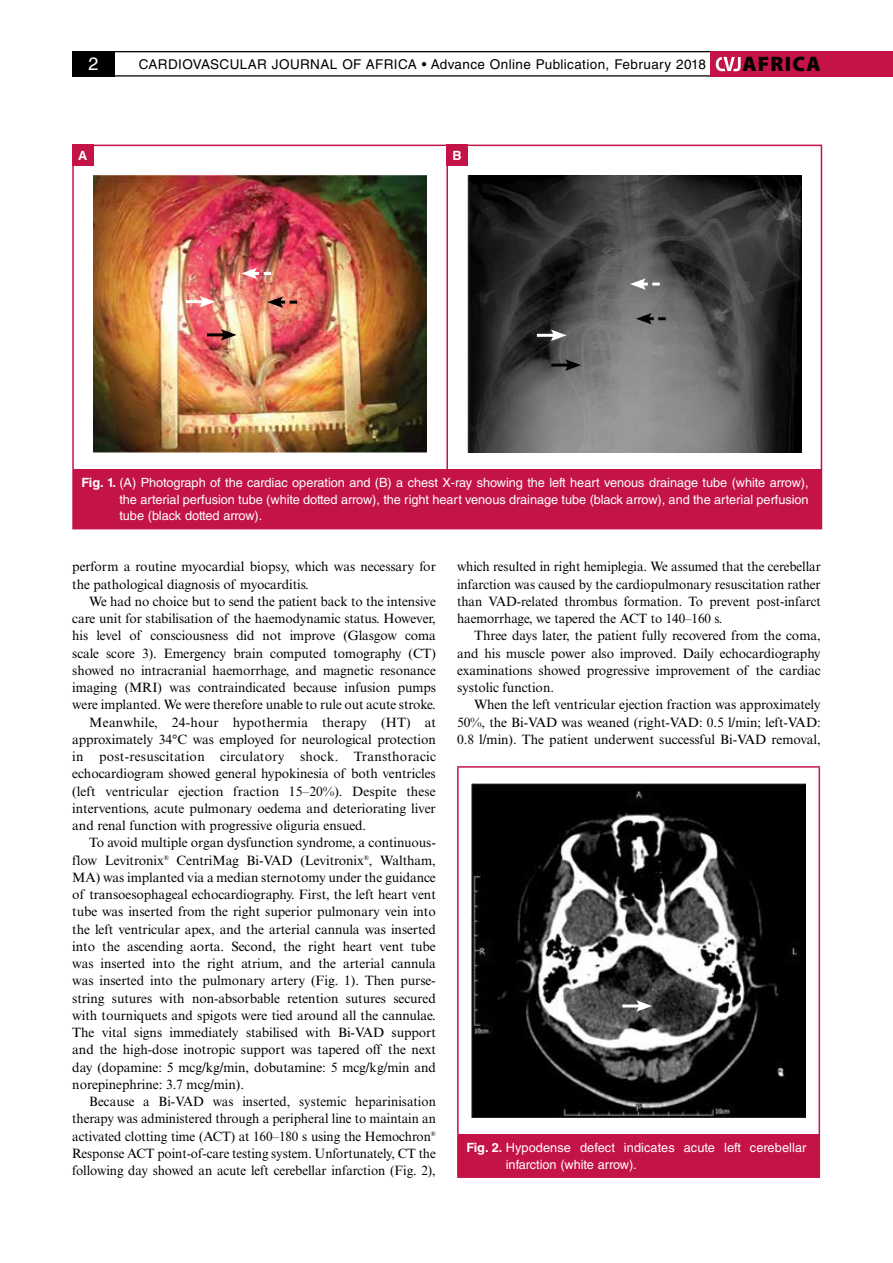
<style>
.page{position:relative;width:893px;height:1263px;background:#fff}
.page>*{position:absolute;margin:0;border:0;box-sizing:border-box;transform-origin:0 0}
.t1{font:900 21px "Myriad Pro";letter-spacing:.06em;color:#000}
.t2{font:18px "Helvetica LT Std";color:#fff}
.t3{font:13.5px/17.2px "Times New Roman MT Std";letter-spacing:-.005em;color:#000;text-align:justify}
.t4{font:13.5px "Helvetica LT Std";letter-spacing:.03em;color:#000}
.t5{font:13.5px "Times New Roman MT Std";letter-spacing:.02em;color:#000}
.t6{font:13.5px "Times New Roman MT Std";letter-spacing:.015em;color:#000}
.t7{font:12.75px/16.5px "Helvetica LT Std";letter-spacing:-.005em;color:#fff;text-align:justify}
.t8{font:700 12.75px "Helvetica LT Std";color:#fff}
.s1{font-weight:700}
</style>
<div class="page">
<div style="left:72px;top:51px;width:43px;height:26px;background:#000"></div>
<hr style="left:72px;top:51px;width:749px;height:1px;background:#000">
<hr style="left:72px;top:75px;width:749px;height:2px;background:#000">
<div style="left:711px;top:51px;width:182px;height:26px;background:#c41346"></div>
<svg style="left:716px;top:57px;width:25px;height:14px"></svg>
<div style="left:73px;top:469px;width:748px;height:60px;background:#c41346"></div>
<hr style="left:72px;top:145px;width:375px;height:1px;background:#c41346">
<hr style="left:72px;top:146px;width:2px;height:323px;background:#c41346">
<hr style="left:447px;top:145px;width:375px;height:1px;background:#c41346">
<hr style="left:446px;top:146px;width:2px;height:323px;background:#c41346">
<hr style="left:821px;top:146px;width:1px;height:323px;background:#c41346">
<hr style="left:72px;top:469px;width:2px;height:59px;background:#c41346">
<hr style="left:821px;top:469px;width:1px;height:59px;background:#c41346">
<hr style="left:72px;top:528px;width:375px;height:1px;background:#c41346">
<hr style="left:447px;top:528px;width:375px;height:1px;background:#c41346">
<img style="left:93px;top:175px;width:334px;height:277px">
<svg style="left:241px;top:268px;width:30px;height:11px"></svg>
<svg style="left:267px;top:296px;width:30px;height:12px"></svg>
<hr style="left:186px;top:300px;width:19px;height:3px;background:#fff">
<svg style="left:199px;top:296px;width:16px;height:12px"></svg>
<hr style="left:207px;top:333px;width:19px;height:3px;background:#000">
<svg style="left:221px;top:329px;width:16px;height:12px"></svg>
<img style="left:468px;top:175px;width:333px;height:277px">
<svg style="left:630px;top:278px;width:30px;height:12px"></svg>
<svg style="left:636px;top:313px;width:30px;height:12px"></svg>
<hr style="left:537px;top:334px;width:19px;height:3px;background:#fff">
<svg style="left:551px;top:329px;width:16px;height:12px"></svg>
<hr style="left:551px;top:364px;width:20px;height:3px;background:#000">
<svg style="left:565px;top:359px;width:16px;height:12px"></svg>
<div style="left:72px;top:145px;width:22px;height:21px;background:#c41346"></div>
<div style="left:446px;top:145px;width:22px;height:21px;background:#c41346"></div>
<div style="left:458px;top:1134px;width:361px;height:43px;background:#c41346"></div>
<hr style="left:457px;top:766px;width:363px;height:2px;background:#c41346">
<hr style="left:457px;top:768px;width:2px;height:366px;background:#c41346">
<hr style="left:819px;top:768px;width:1px;height:366px;background:#c41346">
<hr style="left:457px;top:1134px;width:2px;height:42px;background:#c41346">
<hr style="left:819px;top:1134px;width:1px;height:42px;background:#c41346">
<hr style="left:457px;top:1176px;width:363px;height:2px;background:#c41346">
<img style="left:472px;top:784px;width:333px;height:333px">
<hr style="left:622px;top:1004px;width:20px;height:3px;background:#fff">
<svg style="left:636px;top:1000px;width:16px;height:12px"></svg>
<h2 class="t2" style="left:89px;top:53px;width:12px">2</h2>
<p class="t4" style="left:139px;top:57px;width:568px">CARDIOVASCULAR JOURNAL OF AFRICA • Advance Online Publication, February 2018</p>
<h1 class="t1" style="left:742px;top:50px;width:80px">AFRICA</h1>
<p class="t8" style="left:78px;top:148px;width:11px">A</p>
<p class="t8" style="left:452px;top:148px;width:11px">B</p>
<p class="t7" style="left:119px;top:474px;width:691px;text-indent:-38px"><span class="s1">Fig. 1.</span> (A) Photograph of the cardiac operation and (B) a chest X-ray showing the left heart venous drainage tube (white arrow), the arterial perfusion tube (white dotted arrow), the right heart venous drainage tube (black arrow), and the arterial perfusion tube (black dotted arrow).</p>
<p class="t3" style="left:72px;top:558px;width:365px">perform a routine myocardial biopsy, which was necessary for the pathological diagnosis of myocarditis.</p>
<p class="t3" style="left:89px;top:593px;width:348px">We had no choice but to send the patient back to the intensive</p>
<p class="t3" style="left:72px;top:610px;width:365px">care unit for stabilisation of the haemodynamic status. However,</p>
<p class="t3" style="left:72px;top:627px;width:365px">his level of consciousness did not improve (Glasgow coma</p>
<p class="t3" style="left:72px;top:644px;width:365px">scale score 3). Emergency brain computed tomography (CT)</p>
<p class="t3" style="left:72px;top:662px;width:365px">showed no intracranial haemorrhage, and magnetic resonance</p>
<p class="t3" style="left:72px;top:679px;width:365px">imaging (MRI) was contraindicated because infusion pumps</p>
<p class="t3" style="left:72px;top:696px;width:365px">were implanted. We were therefore unable to rule out acute stroke.</p>
<p class="t6" style="left:89px;top:714px;width:348px">Meanwhile, 24-hour hypothermia therapy (HT) at</p>
<p class="t3" style="left:72px;top:731px;width:365px">approximately 34°C was employed for neurological protection</p>
<p class="t5" style="left:72px;top:749px;width:365px">in post-resuscitation circulatory shock. Transthoracic</p>
<p class="t3" style="left:72px;top:765px;width:365px">echocardiogram showed general hypokinesia of both ventricles</p>
<p class="t3" style="left:72px;top:782px;width:365px">(left ventricular ejection fraction 15–20%). Despite these</p>
<p class="t3" style="left:72px;top:800px;width:365px">interventions, acute pulmonary oedema and deteriorating liver</p>
<p class="t3" style="left:72px;top:817px;width:295px">and renal function with progressive oliguria ensued.</p>
<p class="t3" style="left:89px;top:834px;width:348px">To avoid multiple organ dysfunction syndrome, a continuous-</p>
<p class="t3" style="left:72px;top:851px;width:365px">flow Levitronix<sup>®</sup> CentriMag Bi-VAD (Levitronix<sup>®</sup>, Waltham,</p>
<p class="t3" style="left:72px;top:869px;width:365px">MA) was implanted via a median sternotomy under the guidance</p>
<p class="t3" style="left:72px;top:886px;width:365px">of transoesophageal echocardiography. First, the left heart vent</p>
<p class="t3" style="left:72px;top:903px;width:365px">tube was inserted from the right superior pulmonary vein into</p>
<p class="t3" style="left:72px;top:920px;width:365px">the left ventricular apex, and the arterial cannula was inserted</p>
<p class="t3" style="left:72px;top:938px;width:365px">into the ascending aorta. Second, the right heart vent tube</p>
<p class="t3" style="left:72px;top:955px;width:365px">was inserted into the right atrium, and the arterial cannula</p>
<p class="t3" style="left:72px;top:972px;width:365px">was inserted into the pulmonary artery (Fig. 1). Then purse-</p>
<p class="t3" style="left:72px;top:989px;width:365px">string sutures with non-absorbable retention sutures secured</p>
<p class="t3" style="left:72px;top:1007px;width:365px">with tourniquets and spigots were tied around all the cannulae.</p>
<p class="t3" style="left:72px;top:1024px;width:365px">The vital signs immediately stabilised with Bi-VAD support</p>
<p class="t3" style="left:72px;top:1041px;width:365px">and the high-dose inotropic support was tapered off the next</p>
<p class="t3" style="left:72px;top:1058px;width:365px">day (dopamine: 5 mcg/kg/min, dobutamine: 5 mcg/kg/min and</p>
<p class="t3" style="left:72px;top:1076px;width:173px">norepinephrine: 3.7 mcg/min).</p>
<p class="t3" style="left:89px;top:1093px;width:348px">Because a Bi-VAD was inserted, systemic heparinisation</p>
<p class="t3" style="left:72px;top:1110px;width:365px">therapy was administered through a peripheral line to maintain an</p>
<p class="t3" style="left:72px;top:1127px;width:365px">activated clotting time (ACT) at 160–180 s using the Hemochron<sup>®</sup></p>
<p class="t3" style="left:72px;top:1145px;width:365px">Response ACT point-of-care testing system. Unfortunately, CT the</p>
<p class="t3" style="left:72px;top:1162px;width:365px">following day showed an acute left cerebellar infarction (Fig. 2),</p>
<p class="t3" style="left:457px;top:558px;width:365px">which resulted in right hemiplegia. We assumed that the cerebellar infarction was caused by the cardiopulmonary resuscitation rather than VAD-related thrombus formation. To prevent post-infarct haemorrhage, we tapered the ACT to 140–160 s.</p>
<p class="t3" style="left:457px;top:627px;width:365px;text-indent:17px">Three days later, the patient fully recovered from the coma, and his muscle power also improved. Daily echocardiography examinations showed progressive improvement of the cardiac systolic function.</p>
<p class="t3" style="left:457px;top:696px;width:365px;text-indent:17px">When the left ventricular ejection fraction was approximately 50%, the Bi-VAD was weaned (right-VAD: 0.5 l/min; left-VAD:<br>0.8 l/min). The patient underwent successful Bi-VAD removal,</p>
<p class="t7" style="left:506px;top:1139px;width:302px;text-indent:-39px"><span class="s1">Fig. 2.</span> Hypodense defect indicates acute left cerebellar infarction (white arrow).</p>
</div>
